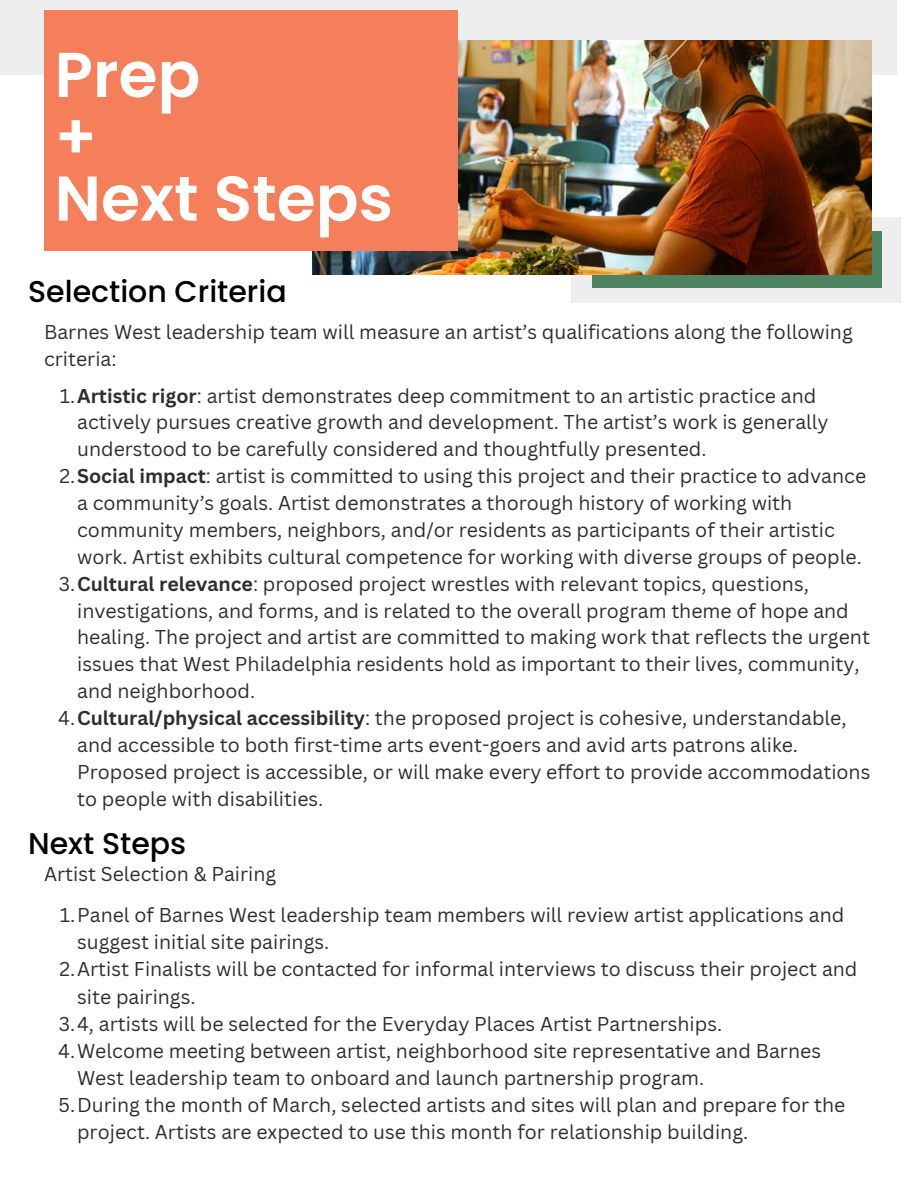
<style>
.page{position:relative;width:918px;height:1188px;background:#fff}
.page>*{position:absolute;margin:0;border:0;box-sizing:border-box;transform-origin:0 0}
.t1{font:600 63.15px/61.8px "Poppins";color:#fff}
.t2{font:500 30px "Poppins";color:#000}
.t3{font:19.5px/26.8px "Canva Sans";color:#2e2e2e}
.s1{font-weight:700}
</style>
<div class="page">
<div style="left:0;top:0;width:897px;height:75px;background:#eee"></div>
<div style="left:571px;top:217px;width:330px;height:86px;background:#eee"></div>
<div style="left:592px;top:232px;width:289px;height:56px;background:#4e8362"></div>
<img style="left:312px;top:41px;width:560px;height:234px">
<div style="left:44px;top:10px;width:413px;height:241px;background:#f57f5b"></div>
<h1 class="t1" style="left:54px;top:44px;width:340px">Prep<br>+<br>Next Steps</h1>
<h2 class="t2" style="left:28px;top:271px;width:260px">Selection Criteria</h2>
<p class="t3" style="left:44px;top:318px;width:810px">Barnes West leadership team will measure an artist’s qualifications along the following criteria:</p>
<p class="t3" style="left:60px;top:382px;width:758px">1.<span class="s1">Artistic rigor</span>: artist demonstrates deep commitment to an artistic practice and</p>
<p class="t3" style="left:77px;top:408px;width:753px">actively pursues creative growth and development. The artist’s work is generally</p>
<p class="t3" style="left:77px;top:435px;width:631px">understood to be carefully considered and thoughtfully presented.</p>
<p class="t3" style="left:59px;top:462px;width:808px">2.<span class="s1">Social impact</span>: artist is committed to using this project and their practice to advance</p>
<p class="t3" style="left:77px;top:489px;width:717px">a community’s goals. Artist demonstrates a thorough history of working with</p>
<p class="t3" style="left:77px;top:516px;width:759px">community members, neighbors, and/or residents as participants of their artistic</p>
<p class="t3" style="left:77px;top:543px;width:786px">work. Artist exhibits cultural competence for working with diverse groups of people.</p>
<p class="t3" style="left:59px;top:570px;width:752px">3.<span class="s1">Cultural relevance</span>: proposed project wrestles with relevant topics, questions,</p>
<p class="t3" style="left:77px;top:597px;width:773px">investigations, and forms, and is related to the overall program theme of hope and</p>
<p class="t3" style="left:77px;top:623px;width:794px">healing. The project and artist are committed to making work that reflects the urgent</p>
<p class="t3" style="left:77px;top:650px;width:784px">issues that West Philadelphia residents hold as important to their lives, community,</p>
<p class="t3" style="left:77px;top:677px;width:180px">and neighborhood.</p>
<p class="t3" style="left:58px;top:704px;width:790px">4.<span class="s1">Cultural/physical accessibility</span>: the proposed project is cohesive, understandable,</p>
<p class="t3" style="left:77px;top:731px;width:722px">and accessible to both first-time arts event-goers and avid arts patrons alike.</p>
<p class="t3" style="left:77px;top:758px;width:795px">Proposed project is accessible, or will make every effort to provide accommodations</p>
<p class="t3" style="left:77px;top:785px;width:248px">to people with disabilities.</p>
<h2 class="t2" style="left:28px;top:822px;width:160px">Next Steps</h2>
<p class="t3" style="left:44px;top:860px;width:234px">Artist Selection &amp; Pairing</p>
<p class="t3" style="left:60px;top:901px;width:786px">1.Panel of Barnes West leadership team members will review artist applications and</p>
<p class="t3" style="left:77px;top:928px;width:254px">suggest initial site pairings.</p>
<p class="t3" style="left:59px;top:955px;width:800px">2.Artist Finalists will be contacted for informal interviews to discuss their project and</p>
<p class="t3" style="left:77px;top:983px;width:120px">site pairings.</p>
<p class="t3" style="left:59px;top:1010px;width:665px">3.4, artists will be selected for the Everyday Places Artist Partnerships.</p>
<p class="t3" style="left:58px;top:1037px;width:764px">4.Welcome meeting between artist, neighborhood site representative and Barnes</p>
<p class="t3" style="left:77px;top:1064px;width:629px">West leadership team to onboard and launch partnership program.</p>
<p class="t3" style="left:59px;top:1091px;width:788px">5.During the month of March, selected artists and sites will plan and prepare for the</p>
<p class="t3" style="left:77px;top:1118px;width:673px">project. Artists are expected to use this month for relationship building.</p>
</div>
